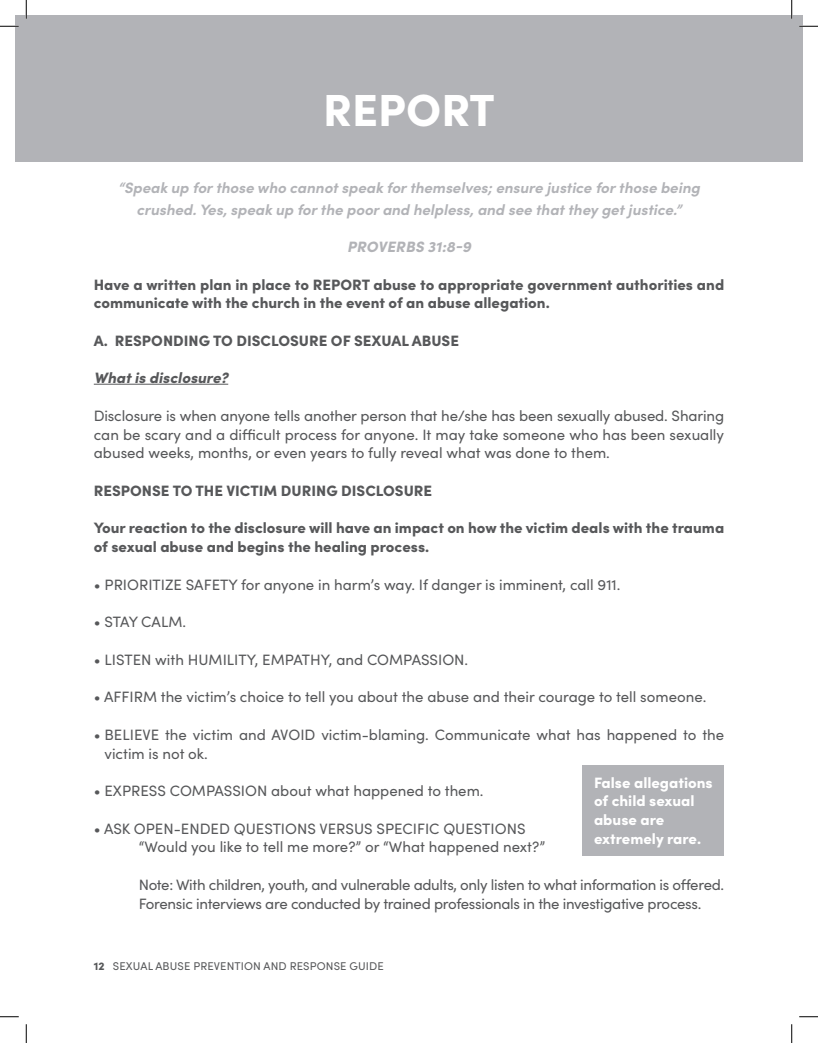
<style>
.page{position:relative;width:818px;height:1043px;background:#fff}
.page>*{position:absolute;margin:0;border:0;box-sizing:border-box;transform-origin:0 0}
.t1{font:900 45px "Sofia Pro";color:#fff}
.t2{font:15px/18.8px "Sofia Pro";color:#57585a}
.t3{font:900 15px/18.8px "Sofia Pro";color:#57585a}
.t4{font:15px/18.8px "Sofia Pro";letter-spacing:-.02em;color:#57585a}
.t5{font:italic 700 15px/21.2px "Sofia Pro";color:#b2b3b7;text-align:center}
.t6{font:900 15px/18.8px "Sofia Pro";color:#fff}
.t7{font:italic 900 15px "Sofia Pro";color:#57585a}
.t8{font:italic 900 15px "Sofia Pro";letter-spacing:.01em;color:#b2b3b7}
.t9{font:11.25px "Sofia Pro";letter-spacing:.01em;color:#57585a}
.s1{font-weight:900}
</style>
<div class="page">
<div style="left:15px;top:15px;width:787px;height:146px;background:#b2b3b7"></div>
<hr style="left:94px;top:384px;width:134px;height:1px;background:#57585a">
<div style="left:582px;top:765px;width:142px;height:90px;background:#b2b3b7"></div>
<svg style="left:0;top:25px;width:19px;height:2px"></svg>
<svg style="left:799px;top:25px;width:19px;height:2px"></svg>
<svg style="left:0;top:1016px;width:19px;height:1px"></svg>
<svg style="left:799px;top:1016px;width:19px;height:1px"></svg>
<svg style="left:25px;top:0;width:2px;height:19px"></svg>
<svg style="left:25px;top:1024px;width:2px;height:18px"></svg>
<svg style="left:791px;top:0;width:1px;height:19px"></svg>
<svg style="left:791px;top:1024px;width:1px;height:18px"></svg>
<h1 class="t1" style="left:323px;top:75px;width:173px">REPORT</h1>
<p class="t5" style="left:118px;top:176px;width:583px">“Speak up for those who cannot speak for themselves; ensure justice for those being crushed. Yes, speak up for the poor and helpless, and see that they get justice.”</p>
<p class="t8" style="left:347px;top:235px;width:125px">PROVERBS 31:8-9</p>
<p class="t3" style="left:94px;top:273px;width:632px">Have a written plan in place to REPORT abuse to appropriate government authorities and communicate with the church in the event of an abuse allegation.</p>
<p class="t3" style="left:94px;top:330px;width:367px">A. RESPONDING TO DISCLOSURE OF SEXUAL ABUSE</p>
<p class="t7" style="left:94px;top:366px;width:136px">What is disclosure?</p>
<p class="t2" style="left:94px;top:405px;width:631px;text-align:justify">Disclosure is when anyone tells another person that he/she has been sexually abused. Sharing can be scary and a difficult process for anyone. It may take someone who has been sexually abused weeks, months, or even years to fully reveal what was done to them.</p>
<p class="t3" style="left:94px;top:480px;width:340px">RESPONSE TO THE VICTIM DURING DISCLOSURE</p>
<p class="t3" style="left:94px;top:517px;width:632px">Your reaction to the disclosure will have an impact on how the victim deals with the trauma of sexual abuse and begins the healing process.</p>
<p class="t2" style="left:94px;top:574px;width:528px">• PRIORITIZE SAFETY for anyone in harm’s way. If danger is imminent, call 911.</p>
<p class="t2" style="left:94px;top:612px;width:94px">• STAY CALM.</p>
<p class="t2" style="left:94px;top:649px;width:376px">• LISTEN with HUMILITY, EMPATHY, and COMPASSION.</p>
<p class="t2" style="left:94px;top:687px;width:614px">• AFFIRM the victim’s choice to tell you about the abuse and their courage to tell someone.</p>
<p class="t2" style="left:104px;top:724px;width:621px;text-indent:-11px">• BELIEVE the victim and AVOID victim-blaming. Communicate what has happened to the victim is not ok.</p>
<p class="t2" style="left:94px;top:780px;width:391px">• EXPRESS COMPASSION about what happened to them.</p>
<p class="t2" style="left:139px;top:818px;width:408px;text-indent:-45px">• ASK OPEN-ENDED QUESTIONS VERSUS SPECIFIC QUESTIONS “Would you like to tell me more?” or “What happened next?”</p>
<p class="t4" style="left:139px;top:874px;width:587px">Note: With children, youth, and vulnerable adults, only listen to what information is offered.<br>Forensic interviews are conducted by trained professionals in the investigative process.</p>
<p class="t6" style="left:594px;top:771px;width:120px">False allegations of child sexual abuse are extremely rare.</p>
<p class="t9" style="left:94px;top:957px;width:291px"><span class="s1">12</span> SEXUAL ABUSE PREVENTION AND RESPONSE GUIDE</p>
</div>
